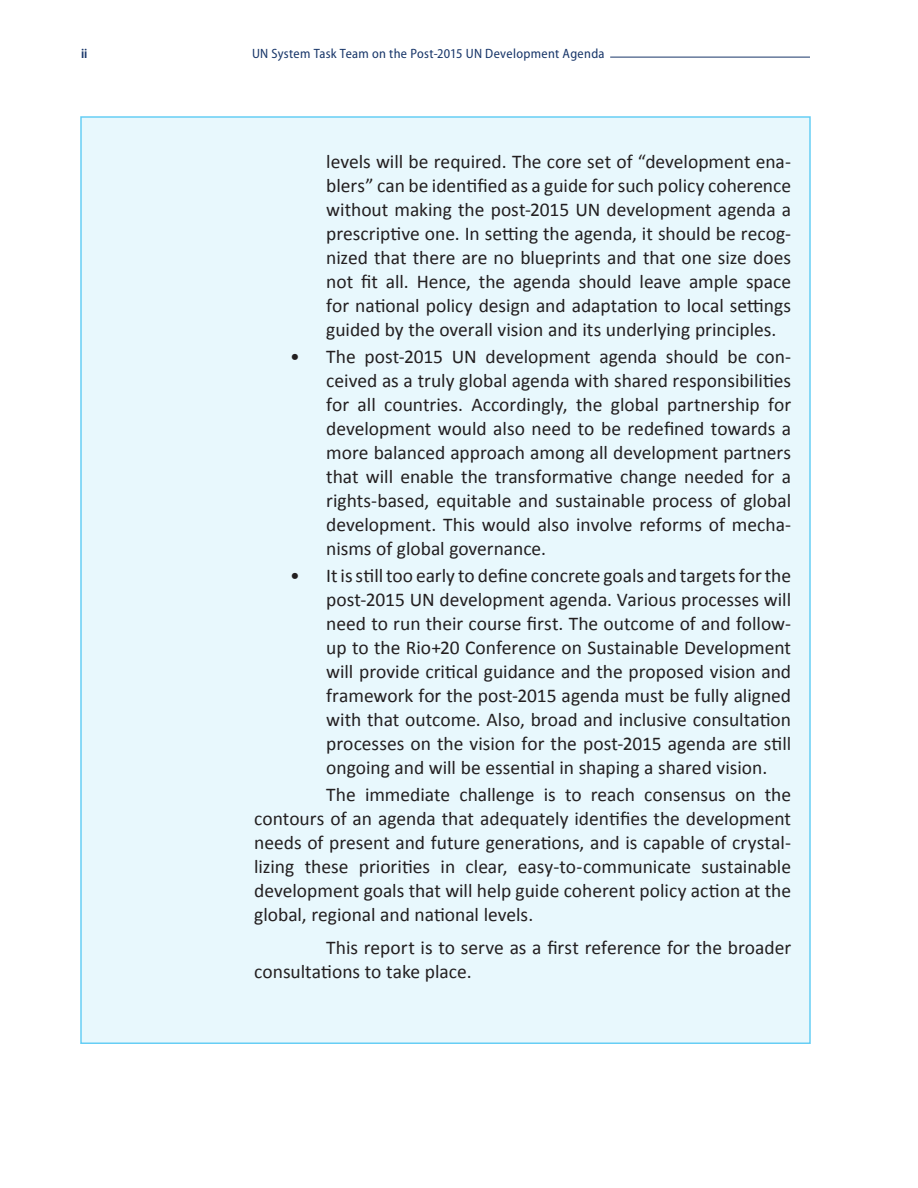
<style>
.page{position:relative;width:918px;height:1188px;background:#fff}
.page>*{position:absolute;margin:0;border:0;box-sizing:border-box;transform-origin:0 0}
.Bullet{font:19.5px/24px "Calibri";color:#231f20;text-align:justify}
.Body_Text_indent{font:19.5px/24px "Calibri";color:#231f20;text-align:justify}
.t1{font:semi-condensed 13.5px "Myriad Pro";letter-spacing:.025em;color:#183669}
.t2{font:600 semi-condensed 13.5px "Myriad Pro";color:#183669}
</style>
<div class="page">
<hr style="left:610px;top:57px;width:200px;height:1px;background:#183669">
<div style="left:81px;top:117px;width:729px;height:926px;background:#e8f8fd"></div>
<p class="t2" style="left:81px;top:46px;width:8px">ii</p>
<p class="t1" style="left:252px;top:46px;width:354px">UN System Task Team on the Post-2015 UN Development Agenda</p>
<p class="Bullet" style="left:326px;top:149px;width:466px">levels will be required. The core set of “development ena&shy;blers” can be identified as a guide for such policy coherence without making the post-2015 UN development agenda a prescriptive one. In setting the agenda, it should be recog&shy;nized that there are no blueprints and that one size does not fit all. Hence, the agenda should leave ample space for national policy design and adaptation to local settings guided by the overall vision and its underlying principles.</p>
<p class="Bullet" style="left:326px;top:344px;width:466px;text-indent:-36px">• The post-2015 UN development agenda should be con&shy;ceived as a truly global agenda with shared responsibilities for all countries. Accordingly, the global partnership for development would also need to be redefined towards a more balanced approach among all development partners that will enable the transformative change needed for a rights-based, equitable and sustainable process of global development. This would also involve reforms of mecha&shy;nisms of global governance.</p>
<p class="Bullet" style="left:326px;top:563px;width:466px;text-indent:-36px">• It is still too early to define concrete goals and targets for the post-2015 UN development agenda. Various processes will need to run their course first. The outcome of and follow&shy;up to the Rio+20 Conference on Sustainable Development will provide critical guidance and the proposed vision and framework for the post-2015 agenda must be fully aligned with that outcome. Also, broad and inclusive consultation processes on the vision for the post-2015 agenda are still ongoing and will be essential in shaping a shared vision.</p>
<p class="Body_Text_indent" style="left:254px;top:782px;width:538px;text-indent:72px">The immediate challenge is to reach consensus on the contours of an agenda that adequately identifies the development needs of present and future generations, and is capable of crystal&shy;lizing these priorities in clear, easy-to-communicate sustainable development goals that will help guide coherent policy action at the global, regional and national levels.</p>
<p class="Body_Text_indent" style="left:254px;top:935px;width:538px;text-indent:72px">This report is to serve as a first reference for the broader consultations to take place.</p>
</div>
